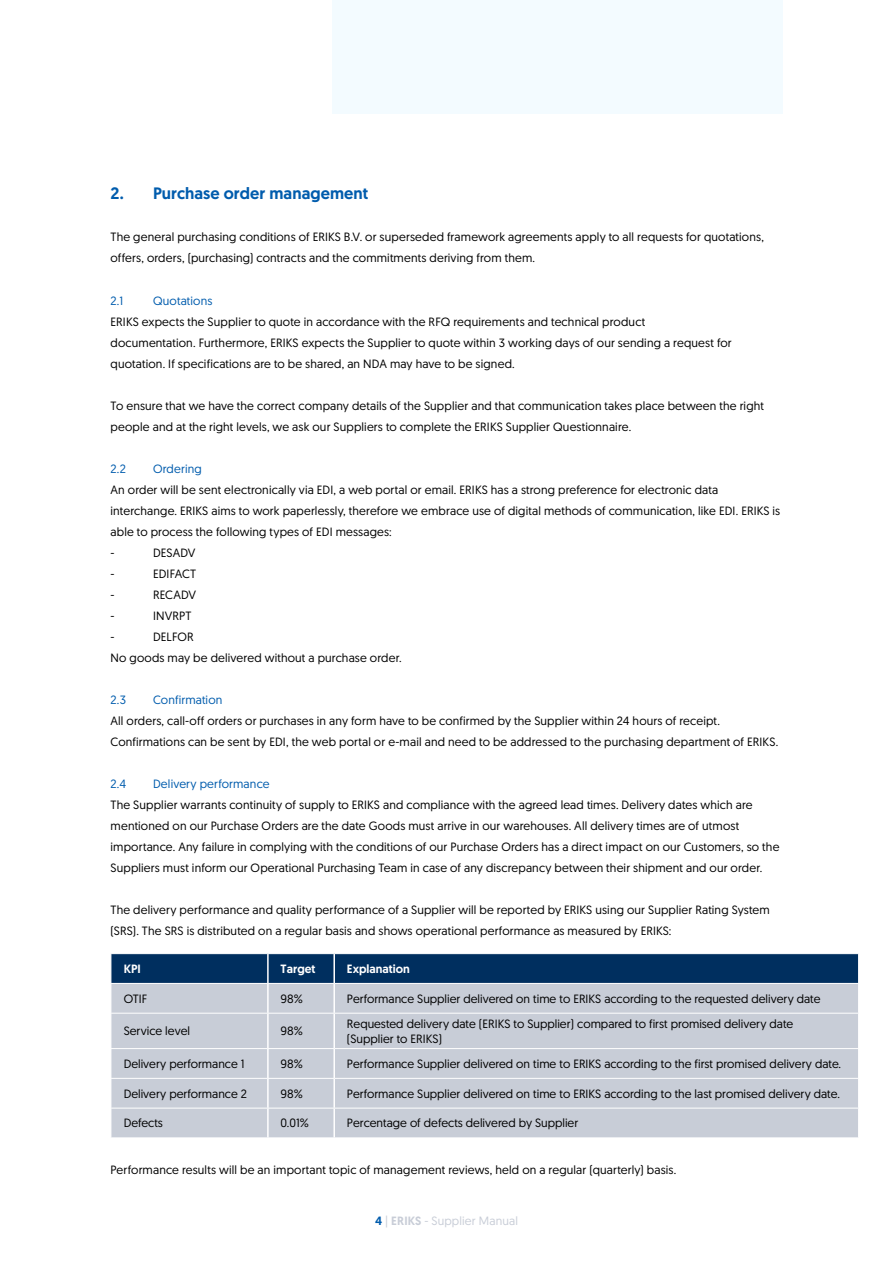
<style>
.page{position:relative;width:893px;height:1263px;background:#fff}
.page>*{position:absolute;margin:0;border:0;box-sizing:border-box;transform-origin:0 0}
.t1{font:500 16.5px "Geomanist";letter-spacing:.005em;color:#005cad}
.t2{font:12px/21px "Geomanist";letter-spacing:.01em;color:#000}
.t3{font:12px "Geomanist";letter-spacing:.01em;color:#005cad}
.t4{font:12px "Geomanist";letter-spacing:.015em;color:#c8cdd7}
.t5{font:500 12px "Geomanist";color:#fff}
.s1{font-weight:500;color:#005cad}
.s2{font-weight:500}
</style>
<div class="page">
<div style="left:112px;top:1014px;width:746px;height:123px;background:#c8cdd7"></div>
<svg style="left:111px;top:954px;width:748px;height:59px;background:#67819d"></svg>
<hr style="left:111px;top:1048px;width:157px;height:1px;background:#fff">
<hr style="left:268px;top:1048px;width:66px;height:1px;background:#fff">
<hr style="left:334px;top:1048px;width:525px;height:1px;background:#fff">
<hr style="left:111px;top:1078px;width:157px;height:1px;background:#fff">
<hr style="left:268px;top:1078px;width:66px;height:1px;background:#fff">
<hr style="left:334px;top:1078px;width:525px;height:1px;background:#fff">
<hr style="left:111px;top:1108px;width:157px;height:1px;background:#fff">
<svg style="left:111px;top:1049px;width:1px;height:88px"></svg>
<hr style="left:268px;top:1108px;width:66px;height:1px;background:#fff">
<hr style="left:334px;top:1108px;width:525px;height:1px;background:#fff">
<hr style="left:267px;top:954px;width:2px;height:29px;background:#fff">
<hr style="left:333px;top:954px;width:2px;height:29px;background:#fff">
<hr style="left:267px;top:984px;width:2px;height:29px;background:#fff">
<hr style="left:333px;top:984px;width:2px;height:29px;background:#fff">
<hr style="left:267px;top:1013px;width:2px;height:35px;background:#fff">
<hr style="left:333px;top:1013px;width:2px;height:35px;background:#fff">
<hr style="left:267px;top:1049px;width:2px;height:29px;background:#fff">
<hr style="left:333px;top:1049px;width:2px;height:29px;background:#fff">
<hr style="left:267px;top:1079px;width:2px;height:29px;background:#fff">
<hr style="left:333px;top:1079px;width:2px;height:29px;background:#fff">
<hr style="left:267px;top:1108px;width:2px;height:29px;background:#fff">
<hr style="left:333px;top:1108px;width:2px;height:29px;background:#fff">
<div style="left:332px;top:0;width:450px;height:113px;background:#f3fbff"></div>
<h1 class="t1" style="left:111px;top:183px;width:259px">2. Purchase order management</h1>
<p class="t2" style="left:111px;top:226px;width:655px">The general purchasing conditions of ERIKS B.V. or superseded framework agreements apply to all requests for quotations, offers, orders, (purchasing) contracts and the commitments deriving from them.</p>
<p class="t3" style="left:111px;top:292px;width:14px">2.1</p>
<p class="t3" style="left:153px;top:292px;width:61px">Quotations</p>
<p class="t2" style="left:111px;top:310px;width:623px">ERIKS expects the Supplier to quote in accordance with the RFQ requirements and technical product documentation. Furthermore, ERIKS expects the Supplier to quote within 3 working days of our sending a request for quotation. If specifications are to be shared, an NDA may have to be signed.</p>
<p class="t2" style="left:111px;top:394px;width:655px">To ensure that we have the correct company details of the Supplier and that communication takes place between the right people and at the right levels, we ask our Suppliers to complete the ERIKS Supplier Questionnaire.</p>
<p class="t3" style="left:111px;top:460px;width:17px">2.2</p>
<p class="t3" style="left:153px;top:460px;width:50px">Ordering</p>
<p class="t2" style="left:111px;top:478px;width:671px">An order will be sent electronically via EDI, a web portal or email. ERIKS has a strong preference for electronic data interchange. ERIKS aims to work paperlessly, therefore we embrace use of digital methods of communication, like EDI. ERIKS is able to process the following types of EDI messages:<br>-</p>
<p class="t2" style="left:153px;top:541px;width:44px">DESADV</p>
<p class="t2" style="left:111px;top:562px;width:6px">-</p>
<p class="t2" style="left:153px;top:562px;width:45px">EDIFACT</p>
<p class="t2" style="left:111px;top:583px;width:6px">-</p>
<p class="t2" style="left:153px;top:583px;width:45px">RECADV</p>
<p class="t2" style="left:111px;top:604px;width:6px">-</p>
<p class="t2" style="left:153px;top:604px;width:40px">INVRPT</p>
<p class="t2" style="left:111px;top:625px;width:6px">-</p>
<p class="t2" style="left:111px;top:625px;width:293px;text-indent:43px">DELFOR<br>No goods may be delivered without a purchase order.</p>
<p class="t3" style="left:111px;top:691px;width:17px">2.3</p>
<p class="t3" style="left:153px;top:691px;width:71px">Confirmation</p>
<p class="t2" style="left:111px;top:709px;width:669px">All orders, call-off orders or purchases in any form have to be confirmed by the Supplier within 24 hours of receipt.<br>Confirmations can be sent by EDI, the web portal or e-mail and need to be addressed to the purchasing department of ERIKS.</p>
<p class="t3" style="left:111px;top:775px;width:17px">2.4</p>
<p class="t3" style="left:153px;top:775px;width:118px">Delivery performance</p>
<p class="t2" style="left:111px;top:793px;width:670px">The Supplier warrants continuity of supply to ERIKS and compliance with the agreed lead times. Delivery dates which are mentioned on our Purchase Orders are the date Goods must arrive in our warehouses. All delivery times are of utmost importance. Any failure in complying with the conditions of our Purchase Orders has a direct impact on our Customers, so the Suppliers must inform our Operational Purchasing Team in case of any discrepancy between their shipment and our order.</p>
<p class="t2" style="left:111px;top:898px;width:661px">The delivery performance and quality performance of a Supplier will be reported by ERIKS using our Supplier Rating System (SRS). The SRS is distributed on a regular basis and shows operational performance as measured by ERIKS:</p>
<p class="t5" style="left:124px;top:961px;width:19px">KPI</p>
<p class="t5" style="left:281px;top:961px;width:36px">Target</p>
<p class="t5" style="left:347px;top:961px;width:64px">Explanation</p>
<p class="t2" style="left:124px;top:988px;width:25px">OTIF</p>
<p class="t2" style="left:281px;top:988px;width:24px">98%</p>
<p class="t2" style="left:347px;top:988px;width:475px">Performance Supplier delivered on time to ERIKS according to the requested delivery date</p>
<p class="t2" style="left:124px;top:1020px;width:68px">Service level</p>
<p class="t2" style="left:281px;top:1020px;width:24px">98%</p>
<p class="t2" style="left:347px;top:1016px;width:448px;line-height:14.4px">Requested delivery date (ERIKS to Supplier) compared to first promised delivery date (Supplier to ERIKS)</p>
<p class="t2" style="left:124px;top:1053px;width:122px">Delivery performance 1</p>
<p class="t2" style="left:281px;top:1053px;width:24px">98%</p>
<p class="t2" style="left:347px;top:1053px;width:496px">Performance Supplier delivered on time to ERIKS according to the first promised delivery date.</p>
<p class="t2" style="left:124px;top:1083px;width:125px">Delivery performance 2</p>
<p class="t2" style="left:281px;top:1083px;width:24px">98%</p>
<p class="t2" style="left:347px;top:1083px;width:494px">Performance Supplier delivered on time to ERIKS according to the last promised delivery date.</p>
<p class="t2" style="left:124px;top:1112px;width:41px">Defects</p>
<p class="t2" style="left:281px;top:1112px;width:30px">0.01%</p>
<p class="t2" style="left:347px;top:1112px;width:233px">Percentage of defects delivered by Supplier</p>
<p class="t2" style="left:111px;top:1159px;width:567px">Performance results will be an important topic of management reviews, held on a regular (quarterly) basis.</p>
<p class="t4" style="left:375px;top:1213px;width:144px"><span class="s1">4</span> | <span class="s2">ERIKS</span> - Supplier Manual</p>
</div>
